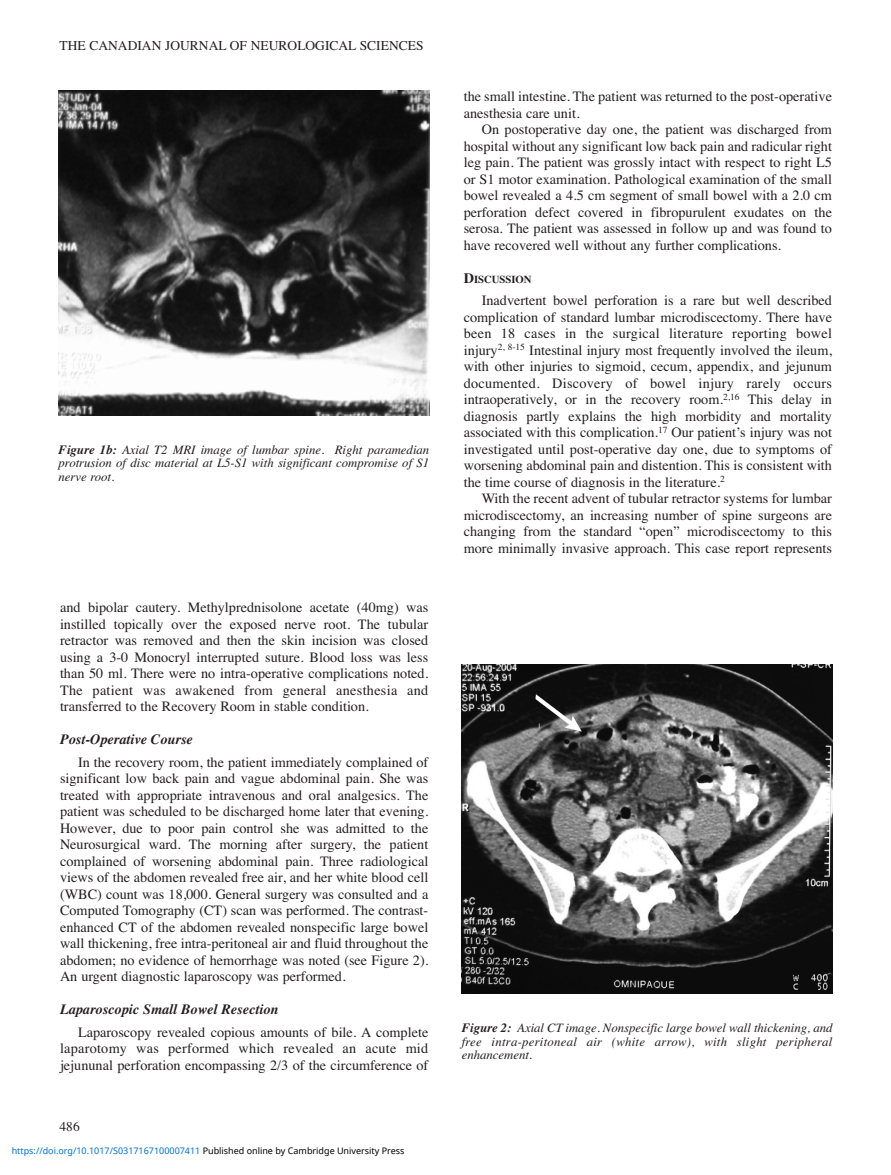
<style>
.page{position:relative;width:891px;height:1175px;background:#fff}
.page>*{position:absolute;margin:0;border:0;box-sizing:border-box;transform-origin:0 0}
.t1{font:14.25px/16.5px "Times";color:#231f20;text-align:justify}
.t2{font:italic 700 14.25px "Times";color:#231f20}
.t3{font:13.5px "Times";color:#231f20}
.t4{font:italic 12.75px/13.5px "Times";color:#231f20;text-align:justify}
.t5{font:700 10.65px "Times";color:#231f20}
.t6{font:9px "Noto Sans";color:#0172cf}
.s1{font-weight:700}
.s2{color:#000}
.s3{font-size:14.25px}
</style>
<div class="page">
<img style="left:462px;top:664px;width:370px;height:330px">
<img style="left:59px;top:90px;width:370px;height:325px">
<p class="t3" style="left:60px;top:37px;width:365px">THE CANADIAN JOURNAL OF NEUROLOGICAL SCIENCES</p>
<p class="t4" style="left:59px;top:442px;width:372px"><span class="s1">Figure 1b:</span> Axial T2 MRI image of lumbar spine. Right paramedian protrusion of disc material at L5-S1 with significant compromise of S1 nerve root.</p>
<p class="t1" style="left:60px;top:599px;width:370px">and bipolar cautery. Methylprednisolone acetate (40mg) was instilled topically over the exposed nerve root. The tubular retractor was removed and then the skin incision was closed using a 3-0 Monocryl interrupted suture. Blood loss was less than 50 ml. There were no intra-operative complications noted.<br>The patient was awakened from general anesthesia and transferred to the Recovery Room in stable condition.</p>
<p class="t2" style="left:60px;top:731px;width:134px">Post-Operative Course</p>
<p class="t1" style="left:60px;top:753px;width:370px;text-indent:18px">In the recovery room, the patient immediately complained of significant low back pain and vague abdominal pain. She was treated with appropriate intravenous and oral analgesics. The patient was scheduled to be discharged home later that evening.<br>However, due to poor pain control she was admitted to the Neurosurgical ward. The morning after surgery, the patient complained of worsening abdominal pain. Three radiological views of the abdomen revealed free air, and her white blood cell (WBC) count was 18,000. General surgery was consulted and a Computed Tomography (CT) scan was performed. The contrast&shy;enhanced CT of the abdomen revealed nonspecific large bowel wall thickening, free intra-peritoneal air and fluid throughout the abdomen; no evidence of hemorrhage was noted (see Figure 2).<br>An urgent diagnostic laparoscopy was performed.</p>
<p class="t2" style="left:60px;top:1001px;width:220px">Laparoscopic Small Bowel Resection</p>
<p class="t1" style="left:60px;top:1023px;width:370px;text-indent:18px">Laparoscopy revealed copious amounts of bile. A complete laparotomy was performed which revealed an acute mid jejununal perforation encompassing 2/3 of the circumference of</p>
<p class="t3" style="left:60px;top:1118px;width:22px">486</p>
<p class="t6" style="left:12px;top:1143px;width:394px">https://doi.org/10.1017/S0317167100007411 <span class="s2">Published online by Cambridge University Press</span></p>
<p class="t1" style="left:464px;top:88px;width:370px">the small intestine. The patient was returned to the post-operative anesthesia care unit.</p>
<p class="t1" style="left:464px;top:121px;width:370px;text-indent:18px">On postoperative day one, the patient was discharged from hospital without any significant low back pain and radicular right leg pain. The patient was grossly intact with respect to right L5 or S1 motor examination. Pathological examination of the small bowel revealed a 4.5 cm segment of small bowel with a 2.0 cm perforation defect covered in fibropurulent exudates on the serosa. The patient was assessed in follow up and was found to have recovered well without any further complications.</p>
<p class="t5" style="left:464px;top:273px;width:69px"><span class="s3">D</span>ISCUSSION</p>
<p class="t1" style="left:464px;top:292px;width:370px;text-indent:18px">Inadvertent bowel perforation is a rare but well described complication of standard lumbar microdiscectomy. There have been 18 cases in the surgical literature reporting bowel injury<sup>2,</sup> <sup>8-15</sup> Intestinal injury most frequently involved the ileum, with other injuries to sigmoid, cecum, appendix, and jejunum documented. Discovery of bowel injury rarely occurs intraoperatively, or in the recovery room.<sup>2,16</sup> This delay in diagnosis partly explains the high morbidity and mortality associated with this complication.<sup>17</sup> Our patient’s injury was not investigated until post-operative day one, due to symptoms of worsening abdominal pain and distention. This is consistent with the time course of diagnosis in the literature.<sup>2</sup></p>
<p class="t1" style="left:464px;top:490px;width:370px;text-indent:18px">With the recent advent of tubular retractor systems for lumbar microdiscectomy, an increasing number of spine surgeons are changing from the standard “open” microdiscectomy to this more minimally invasive approach. This case report represents</p>
<p class="t4" style="left:462px;top:1021px;width:372px"><span class="s1">Figure 2:</span> Axial CT image. Nonspecific large bowel wall thickening, and free intra-peritoneal air (white arrow), with slight peripheral enhancement.</p>
</div>
